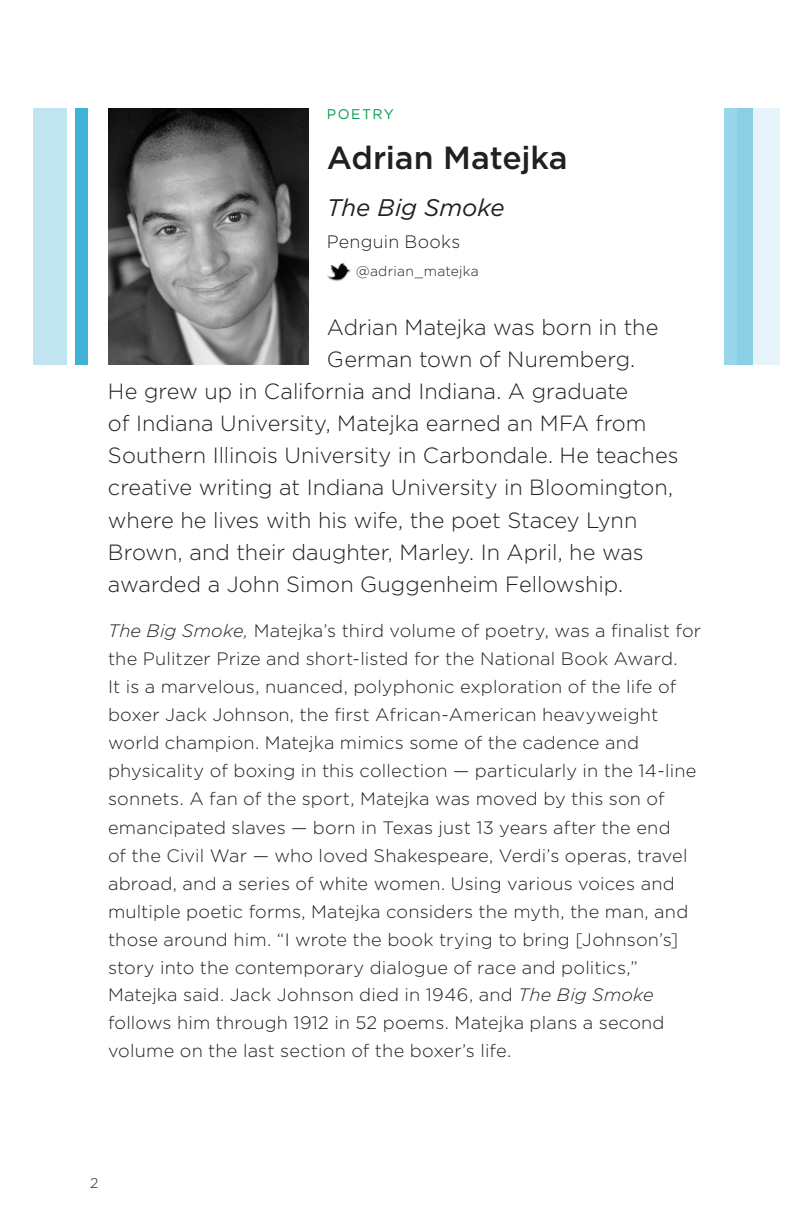
<style>
.page{position:relative;width:792px;height:1224px;background:#fff}
.page>*{position:absolute;margin:0;border:0;box-sizing:border-box;transform-origin:0 0}
.t1{font:500 32px "Gotham";letter-spacing:-.005em;color:#231f20}
.t2{font:italic 24px "Gotham";color:#231f20}
.t3{font:300 22px "Gotham";color:#231f20}
.t4{font:300 18px/28px "Gotham";letter-spacing:.01em;color:#231f20}
.t5{font:300 14px "Gotham";letter-spacing:.015em;color:#231f20}
.t6{font:14px "Gotham";letter-spacing:.105em;color:#009d48}
.s1{font-style:italic}
</style>
<div class="page">
<img style="left:108px;top:108px;width:201px;height:256px">
<div style="left:34px;top:108px;width:33px;height:256px;background:#c0e5f1"></div>
<div style="left:75px;top:108px;width:12px;height:256px;background:#40b1d7"></div>
<div style="left:737px;top:108px;width:43px;height:256px;background:#e6f4f9"></div>
<div style="left:724px;top:108px;width:29px;height:256px;background:linear-gradient(to bottom,#91d2e8,#91d2e8)"></div>
<img style="left:327px;top:263px;width:23px;height:18px">
<p class="t6" style="left:327px;top:105px;width:68px">POETRY</p>
<h1 class="t1" style="left:327px;top:136px;width:242px">Adrian Matejka</h1>
<h2 class="t2" style="left:327px;top:192px;width:179px">The Big Smoke</h2>
<p class="t4" style="left:327px;top:228px;width:135px">Penguin Books</p>
<p class="t5" style="left:356px;top:263px;width:124px">@adrian_matejka</p>
<p class="t3" style="left:327px;top:314px;width:333px">Adrian Matejka was born in the</p>
<p class="t3" style="left:327px;top:346px;width:310px">German town of Nuremberg.</p>
<p class="t3" style="left:108px;top:378px;width:522px">He grew up in California and Indiana. A graduate</p>
<p class="t3" style="left:108px;top:410px;width:540px">of Indiana University, Matejka earned an MFA from</p>
<p class="t3" style="left:108px;top:442px;width:572px">Southern Illinois University in Carbondale. He teaches</p>
<p class="t3" style="left:108px;top:474px;width:567px">creative writing at Indiana University in Bloomington,</p>
<p class="t3" style="left:108px;top:506px;width:531px">where he lives with his wife, the poet Stacey Lynn</p>
<p class="t3" style="left:108px;top:538px;width:537px">Brown, and their daughter, Marley. In April, he was</p>
<p class="t3" style="left:108px;top:570px;width:517px">awarded a John Simon Guggenheim Fellowship.</p>
<p class="t4" style="left:108px;top:617px;width:595px"><span class="s1">The Big Smoke,</span> Matejka’s third volume of poetry, was a finalist for the Pulitzer Prize and short-listed for the National Book Award.<br>It is a marvelous, nuanced, polyphonic exploration of the life of boxer Jack Johnson, the first African-American heavyweight world champion. Matejka mimics some of the cadence and physicality of boxing in this collection — particularly in the 14-line sonnets. A fan of the sport, Matejka was moved by this son of emancipated slaves — born in Texas just 13 years after the end<br>of the Civil War — who loved Shakespeare, Verdi’s operas, travel abroad, and a series of white women. Using various voices and multiple poetic forms, Matejka considers the myth, the man, and those around him. “I wrote the book trying to bring [Johnson’s] story into the contemporary dialogue of race and politics,” Matejka said. Jack Johnson died in 1946, and <span class="s1">The Big Smoke </span>follows him through 1912 in 52 poems. Matejka plans a second volume on the last section of the boxer’s life.</p>
<p class="t5" style="left:90px;top:1174px;width:10px">2</p>
</div>
